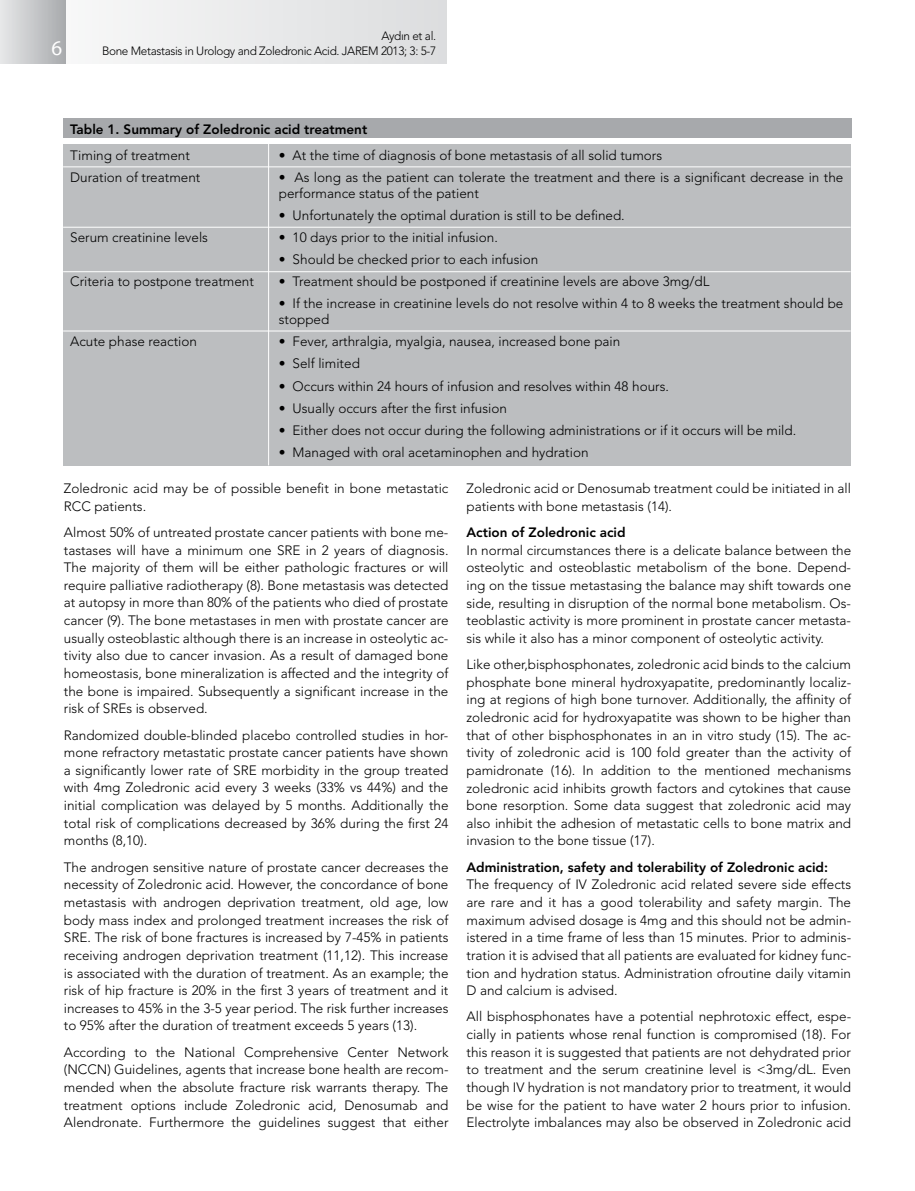
<style>
.page{position:relative;width:915px;height:1191px;background:#fff}
.page>*{position:absolute;margin:0;border:0;box-sizing:border-box;transform-origin:0 0}
.t1{font:21px "Myriad";color:#fff}
.t2{font:300 13.5px/17.7px "Avenir LT Std";color:#000;text-align:justify}
.t3{font:800 13.5px "Avenir LT Std";color:#000}
.t4{font:300 12px/14.9px "Avenir LT Std";letter-spacing:-.03em;color:#000;text-align:right}
</style>
<div class="page">
<div style="left:63px;top:144px;width:787px;height:322px;background:#bcbec0"></div>
<div style="left:63px;top:118px;width:787px;height:19px;background:#a7a9ac"></div>
<hr style="left:63px;top:166px;width:787px;height:1px;background:#fff">
<hr style="left:268px;top:144px;width:1px;height:321px;background:#fff">
<hr style="left:63px;top:227px;width:787px;height:1px;background:#fff">
<hr style="left:63px;top:271px;width:787px;height:1px;background:#fff">
<hr style="left:63px;top:331px;width:787px;height:1px;background:#fff">
<div style="left:3px;top:0;width:443px;height:64px;background:linear-gradient(to bottom,#e9eaeb,#e9eaeb)"></div>
<div style="left:0;top:0;width:65px;height:64px;background:linear-gradient(to right,#e7e8e9,#a9abae)"></div>
<h1 class="t1" style="left:52px;top:35px;width:12px">6</h1>
<p class="t4" style="left:102px;top:29px;width:335px">Aydın et al.<br>Bone Metastasis in Urology and Zoledronic Acid. JAREM 2013; 3: 5-7</p>
<p class="t3" style="left:70px;top:121px;width:298px">Table 1. Summary of Zoledronic acid treatment</p>
<p class="t2" style="left:70px;top:146px;width:121px">Timing of treatment</p>
<p class="t2" style="left:279px;top:146px;width:384px">• At the time of diagnosis of bone metastasis of all solid tumors</p>
<p class="t2" style="left:70px;top:168px;width:132px">Duration of treatment</p>
<p class="t2" style="left:279px;top:169px;width:566px;line-height:15.8px">• As long as the patient can tolerate the treatment and there is a significant decrease in the performance status of the patient</p>
<p class="t2" style="left:279px;top:206px;width:347px">• Unfortunately the optimal duration is still to be defined.</p>
<p class="t2" style="left:70px;top:228px;width:139px">Serum creatinine levels</p>
<p class="t2" style="left:279px;top:228px;width:220px">• 10 days prior to the initial infusion.</p>
<p class="t2" style="left:279px;top:250px;width:261px">• Should be checked prior to each infusion</p>
<p class="t2" style="left:70px;top:273px;width:185px">Criteria to postpone treatment</p>
<p class="t2" style="left:279px;top:273px;width:432px">• Treatment should be postponed if creatinine levels are above 3mg/dL</p>
<p class="t2" style="left:279px;top:296px;width:566px;line-height:15.8px">• If the increase in creatinine levels do not resolve within 4 to 8 weeks the treatment should be stopped</p>
<p class="t2" style="left:70px;top:333px;width:128px">Acute phase reaction</p>
<p class="t2" style="left:279px;top:333px;width:343px">• Fever, arthralgia, myalgia, nausea, increased bone pain</p>
<p class="t2" style="left:279px;top:355px;width:83px">• Self limited</p>
<p class="t2" style="left:279px;top:377px;width:391px">• Occurs within 24 hours of infusion and resolves within 48 hours.</p>
<p class="t2" style="left:279px;top:399px;width:229px">• Usually occurs after the first infusion</p>
<p class="t2" style="left:279px;top:421px;width:518px">• Either does not occur during the following administrations or if it occurs will be mild.</p>
<p class="t2" style="left:279px;top:443px;width:311px">• Managed with oral acetaminophen and hydration</p>
<p class="t2" style="left:64px;top:479px;width:386px">Zoledronic acid may be of possible benefit in bone metastatic<br>RCC patients.</p>
<p class="t2" style="left:64px;top:523px;width:386px">Almost 50% of untreated prostate cancer patients with bone me&shy;tastases will have a minimum one SRE in 2 years of diagnosis.<br>The majority of them will be either pathologic fractures or will require palliative radiotherapy (8). Bone metastasis was detected at autopsy in more than 80% of the patients who died of prostate cancer (9). The bone metastases in men with prostate cancer are usually osteoblastic although there is an increase in osteolytic ac&shy;tivity also due to cancer invasion. As a result of damaged bone homeostasis, bone mineralization is affected and the integrity of the bone is impaired. Subsequently a significant increase in the risk of SREs is observed.</p>
<p class="t2" style="left:64px;top:726px;width:386px">Randomized double-blinded placebo controlled studies in hor&shy;mone refractory metastatic prostate cancer patients have shown a significantly lower rate of SRE morbidity in the group treated with 4mg Zoledronic acid every 3 weeks (33% vs 44%) and the initial complication was delayed by 5 months. Additionally the total risk of complications decreased by 36% during the first 24 months (8,10).</p>
<p class="t2" style="left:64px;top:858px;width:386px">The androgen sensitive nature of prostate cancer decreases the necessity of Zoledronic acid. However, the concordance of bone metastasis with androgen deprivation treatment, old age, low body mass index and prolonged treatment increases the risk of SRE. The risk of bone fractures is increased by 7-45% in patients receiving androgen deprivation treatment (11,12). This increase is associated with the duration of treatment. As an example; the risk of hip fracture is 20% in the first 3 years of treatment and it increases to 45% in the 3-5 year period. The risk further increases to 95% after the duration of treatment exceeds 5 years (13).</p>
<p class="t2" style="left:64px;top:1043px;width:386px">According to the National Comprehensive Center Network (NCCN) Guidelines, agents that increase bone health are recom&shy;mended when the absolute fracture risk warrants therapy. The treatment options include Zoledronic acid, Denosumab and Alendronate. Furthermore the guidelines suggest that either</p>
<p class="t2" style="left:466px;top:479px;width:386px">Zoledronic acid or Denosumab treatment could be initiated in all patients with bone metastasis (14).</p>
<p class="t3" style="left:466px;top:524px;width:161px">Action of Zoledronic acid</p>
<p class="t2" style="left:466px;top:541px;width:386px">In normal circumstances there is a delicate balance between the osteolytic and osteoblastic metabolism of the bone. Depend&shy;ing on the tissue metastasing the balance may shift towards one side, resulting in disruption of the normal bone metabolism. Os&shy;teoblastic activity is more prominent in prostate cancer metasta&shy;sis while it also has a minor component of osteolytic activity.</p>
<p class="t2" style="left:466px;top:655px;width:386px">Like other,bisphosphonates, zoledronic acid binds to the calcium phosphate bone mineral hydroxyapatite, predominantly localiz&shy;ing at regions of high bone turnover. Additionally, the affinity of zoledronic acid for hydroxyapatite was shown to be higher than that of other bisphosphonates in an in vitro study (15). The ac&shy;tivity of zoledronic acid is 100 fold greater than the activity of pamidronate (16). In addition to the mentioned mechanisms zoledronic acid inhibits growth factors and cytokines that cause bone resorption. Some data suggest that zoledronic acid may also inhibit the adhesion of metastatic cells to bone matrix and invasion to the bone tissue (17).</p>
<p class="t3" style="left:466px;top:859px;width:363px">Administration, safety and tolerability of Zoledronic acid:</p>
<p class="t2" style="left:466px;top:875px;width:386px">The frequency of IV Zoledronic acid related severe side effects are rare and it has a good tolerability and safety margin. The maximum advised dosage is 4mg and this should not be admin&shy;istered in a time frame of less than 15 minutes. Prior to adminis&shy;tration it is advised that all patients are evaluated for kidney func&shy;tion and hydration status. Administration ofroutine daily vitamin D and calcium is advised.</p>
<p class="t2" style="left:466px;top:1007px;width:386px">All bisphosphonates have a potential nephrotoxic effect, espe&shy;cially in patients whose renal function is compromised (18). For this reason it is suggested that patients are not dehydrated prior to treatment and the serum creatinine level is &lt;3mg/dL. Even though IV hydration is not mandatory prior to treatment, it would be wise for the patient to have water 2 hours prior to infusion.<br>Electrolyte imbalances may also be observed in Zoledronic acid</p>
</div>
